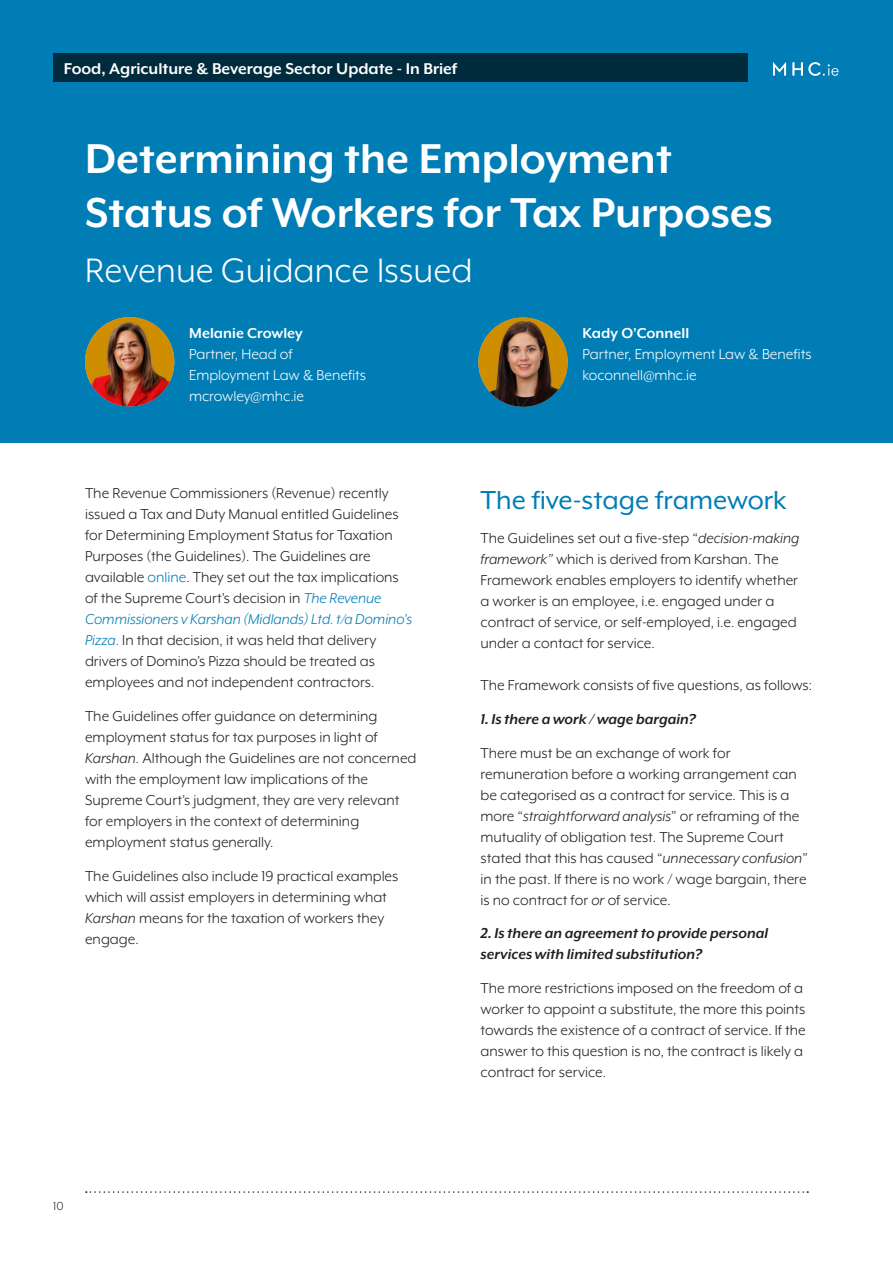
<style>
.page{position:relative;width:893px;height:1263px;background:#fff}
.page>*{position:absolute;margin:0;border:0;box-sizing:border-box;transform-origin:0 0}
.MHC_Article_Head{font:700 48px/54px "Mr Eaves XL Mod OT";color:#fff}
.MHC_Article_Head-2{font:39px "Mr Eaves XL Mod OT";color:#fff}
.MHC_Sub_Head{font:30px "Mr Eaves XL Mod OT";color:#007db5}
.MHC_Header_Title{font:700 18px "Mr Eaves XL Mod OT";color:#fff}
.MHC_Header_Title-2{font:18px "Mr Eaves XL Mod OT";color:#fff}
.MHC_Body{font:16.5px/21px "Mr Eaves XL Mod OT";color:#231f20}
.MHC_Partner_Text{font:16.5px/21px "Mr Eaves XL Mod OT";color:#fff}
.MHC_Body-2{font:italic 700 16.5px/21px "Mr Eaves XL Mod OT";color:#231f20}
.MHC_Partner_Text-2{font:700 16.5px "Mr Eaves XL Mod OT";color:#fff}
.t1{font:13.5px "Mr Eaves XL Mod OT";color:#312f30}
.s1{color:#007db5}
.s2{font-style:italic;color:#007db5}
.s3{font-style:italic}
</style>
<div class="page">
<svg style="left:86px;top:1191px;width:722px;height:2px"></svg>
<div style="left:0;top:0;width:893px;height:442px;background:#007db5"></div>
<div style="left:53px;top:53px;width:694px;height:29px;background:#002b3d"></div>
<svg style="left:773px;top:62px;width:65px;height:14px"></svg>
<img style="left:85px;top:317px;width:89px;height:89px;border-radius:45px">
<img style="left:478px;top:317px;width:90px;height:90px;border-radius:45px">
<p class="MHC_Header_Title" style="left:64px;top:58px;width:395px">Food, Agriculture &amp; Beverage Sector Update - In Brief</p>
<p class="MHC_Header_Title-2" style="left:71px;top:58px;width:279px">inancial Services Sector Update - In B ief</p>
<p class="MHC_Article_Head" style="left:85px;top:132px;width:689px">Determining the Employment<br>Status of Workers for Tax Purposes</p>
<p class="MHC_Article_Head-2" style="left:85px;top:249px;width:389px">Revenue Guidance Issued</p>
<p class="MHC_Partner_Text-2" style="left:189px;top:324px;width:115px">Melanie Crowley</p>
<p class="MHC_Partner_Text" style="left:189px;top:343px;width:178px">Partner, Head of<br>Employment Law &amp; Benefits</p>
<p class="MHC_Partner_Text" style="left:189px;top:385px;width:116px">mcrowley@mhc.ie</p>
<p class="MHC_Body" style="left:85px;top:483px;width:329px">The Revenue Commissioners (Revenue) recently issued a Tax and Duty Manual entitled Guidelines for Determining Employment Status for Taxation Purposes (the Guidelines). The Guidelines are available <span class="s1">online</span>. They set out the tax implications of the Supreme Court’s decision in <span class="s2">The Revenue Commissioners v Karshan (Midlands) Ltd. t/a Domino’s Pizza</span><span class="s1">.</span> In that decision, it was held that delivery drivers of Domino’s Pizza should be treated as employees and not independent contractors.</p>
<p class="MHC_Body" style="left:85px;top:706px;width:333px">The Guidelines offer guidance on determining employment status for tax purposes in light of <span class="s3">Karshan</span>. Although the Guidelines are not concerned with the employment law implications of the Supreme Court’s judgment, they are very relevant for employers in the context of determining employment status generally.</p>
<p class="MHC_Body" style="left:85px;top:865px;width:315px">The Guidelines also include 19 practical examples which will assist employers in determining what <span class="s3">Karshan</span> means for the taxation of workers they engage.</p>
<p class="t1" style="left:53px;top:1198px;width:12px">10</p>
<p class="MHC_Partner_Text-2" style="left:583px;top:324px;width:108px">Kady O’Connell</p>
<p class="MHC_Partner_Text" style="left:583px;top:344px;width:231px">Partner, Employment Law &amp; Benefits</p>
<p class="MHC_Partner_Text" style="left:583px;top:365px;width:116px">koconnell@mhc.ie</p>
<p class="MHC_Sub_Head" style="left:480px;top:484px;width:308px">The five-stage framework</p>
<p class="MHC_Body" style="left:480px;top:527px;width:320px">The Guidelines set out a five-step “<span class="s3">decision-making framework”</span> which is derived from Karshan. The Framework enables employers to identify whether a worker is an employee, i.e. engaged under a contract of service, or self-employed, i.e. engaged under a contact for service.</p>
<p class="MHC_Body" style="left:480px;top:674px;width:333px">The Framework consists of five questions, as follows:</p>
<p class="MHC_Body-2" style="left:480px;top:708px;width:217px">1. Is there a work / wage bargain?</p>
<p class="MHC_Body" style="left:480px;top:742px;width:329px">There must be an exchange of work for remuneration before a working arrangement can be categorised as a contract for service. This is a more “<span class="s3">straightforward analysis</span>” or reframing of the mutuality of obligation test. The Supreme Court stated that this has caused “<span class="s3">unnecessary confusion</span>” in the past. If there is no work / wage bargain, there is no contract for <span class="s3">or</span> of service.</p>
<p class="MHC_Body-2" style="left:480px;top:923px;width:289px">2. Is there an agreement to provide personal services with limited substitution?</p>
<p class="MHC_Body" style="left:480px;top:977px;width:327px">The more restrictions imposed on the freedom of a worker to appoint a substitute, the more this points towards the existence of a contract of service. If the answer to this question is no, the contract is likely a contract for service.</p>
</div>
